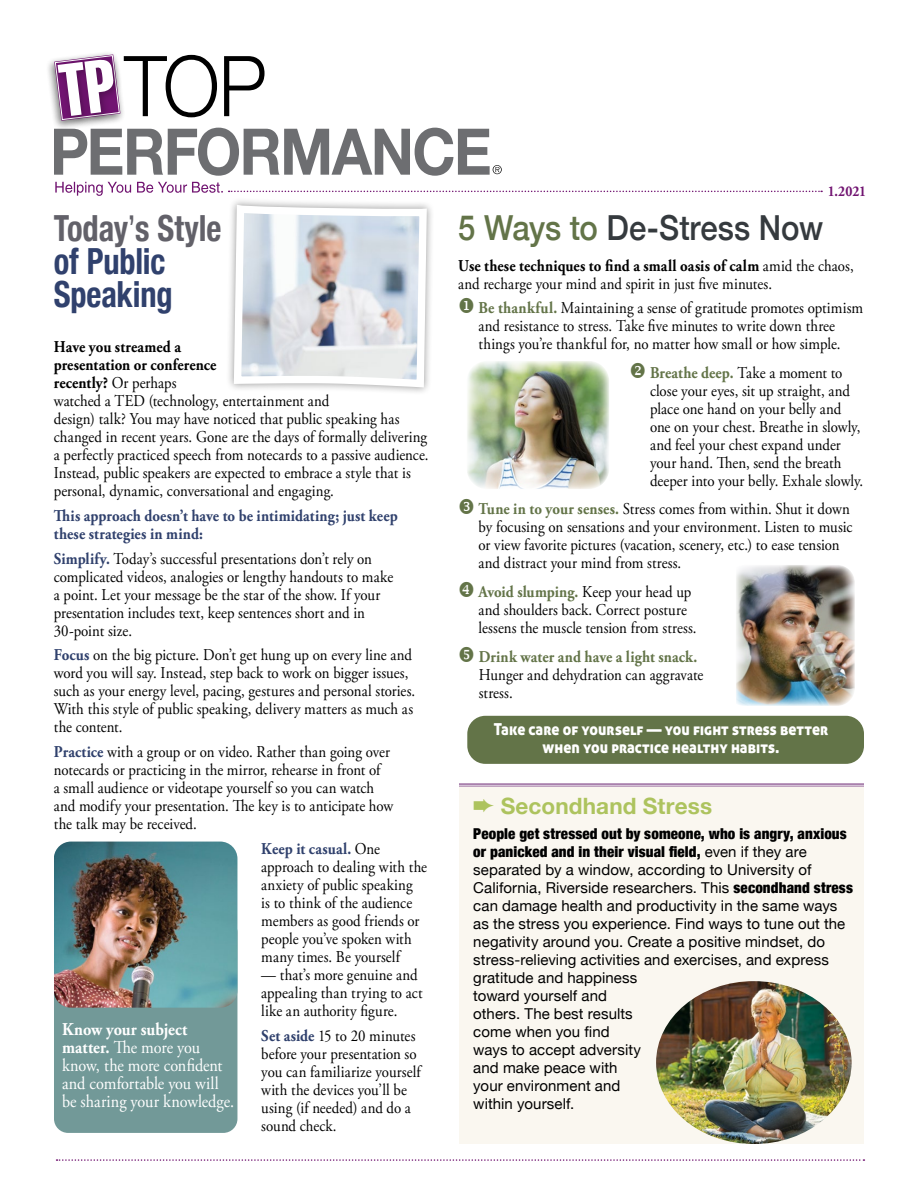
<style>
.page{position:relative;width:918px;height:1188px;background:#fff}
.page>*{position:absolute;margin:0;border:0;box-sizing:border-box;transform-origin:0 0}
.Adobe_Garamond_body{font:700 condensed 36px/33px "Helvetica Neue";letter-spacing:-.005em;color:#30416d;scale:.9 1}
.Adobe_Garamond_body-2{font:500 34.5px "Helvetica Neue";letter-spacing:-.005em;color:#353a3e;scale:.9 1}
.Helvetica_body_text{font:700 22.5px "Helvetica Neue";letter-spacing:.005em;color:#adc35e}
.Adobe_Garamond_body-3{font:18px/18px "Adobe Garamond Pro";letter-spacing:-.005em;color:#fff;scale:.9 1}
.Adobe_Garamond_body-4{font:16.5px/18px "Adobe Garamond Pro";letter-spacing:.005em;color:#000;scale:.9 1}
.Adobe_Garamond_body-5{font:700 16.5px/18px "Adobe Garamond Pro";letter-spacing:.005em;color:#30416d;scale:.9 1}
.Adobe_Garamond_body-6{font:16.5px/18px "Aller Display";letter-spacing:.005em;color:#fff;text-align:center;scale:.9 1}
.Helvetica_body_text-2{font:15px/18px "Helvetica Neue";letter-spacing:.005em;color:#000}
.Adobe_Garamond_body-7{font:700 15px "Adobe Garamond Pro";color:#711471;scale:.9 1}
.s1{color:#626169}
.s2{font-family:"Akzidenz Grotesk";font-weight:400;font-stretch:normal;color:#626169}
.s3{font-weight:700}
.s4{font-weight:700;color:#30416d}
.s5{color:#637448}
.s6{font-weight:700;color:#637448}
.s7{font-weight:900;font-stretch:condensed}
</style>
<div class="page">
<div style="left:459px;top:786px;width:405px;height:358px;background:#faf7f0"></div>
<div style="left:467px;top:716px;width:397px;height:48px;background:#637448;border-radius:18px"></div>
<img style="left:467px;top:361px;width:142px;height:128px">
<hr style="left:459px;top:783px;width:405px;height:2px;background:#996a9e">
<hr style="left:459px;top:786px;width:405px;height:1px;background:#996a9e">
<svg style="left:230px;top:202px;width:200px;height:929px"></svg>
<div style="left:54px;top:918px;width:183px;height:215px;background:#729998;border-radius:14px"></div>
<img style="left:54px;top:842px;width:183px;height:166px">
<img style="left:736px;top:565px;width:119px;height:141px">
<img style="left:656px;top:981px;width:196px;height:163px">
<div style="left:45px;top:50px;width:81px;height:81px;background:#000;opacity:.3"></div>
<svg style="left:229px;top:191px;width:593px;height:1px"></svg>
<svg style="left:55px;top:182px;width:168px;height:14px"></svg>
<svg style="left:54px;top:128px;width:448px;height:48px"></svg>
<div style="left:52px;top:55px;width:71px;height:70px;background:#000;opacity:.3"></div>
<svg style="left:54px;top:54px;width:211px;height:67px"></svg>
<svg style="left:57px;top:1159px;width:807px;height:2px"></svg>
<p class="Adobe_Garamond_body" style="left:54px;top:209px;width:188px"><span class="s1">Today</span><span class="s2">’</span><span class="s1">s Style </span>of Public<br>Speaking</p>
<p class="Adobe_Garamond_body-4" style="left:54px;top:339px;width:418px"><span class="s3">Have you streamed a<br>presentation or conference<br>recently?</span> Or perhaps<br>watched a TED (technology, entertainment and<br>design) talk? You may have noticed that public speaking has changed in recent years. Gone are the days of formally delivering a perfectly practiced speech from notecards to a passive audience.<br>Instead, public speakers are expected to embrace a style that is personal, dynamic, conversational and engaging.</p>
<p class="Adobe_Garamond_body-5" style="left:54px;top:507px;width:384px">This approach doesn’t have to be intimidating; just keep these strategies in mind:</p>
<p class="Adobe_Garamond_body-4" style="left:54px;top:550px;width:379px"><span class="s4">Simplify.</span> Today’s successful presentations don’t rely on complicated videos, analogies or lengthy handouts to make a point. Let your message be the star of the show. If your presentation includes text, keep sentences short and in 30-point size.</p>
<p class="Adobe_Garamond_body-4" style="left:54px;top:647px;width:403px"><span class="s4">Focus</span> on the big picture. Don’t get hung up on every line and word you will say. Instead, step back to work on bigger issues, such as your energy level, pacing, gestures and personal stories.<br>With this style of public speaking, delivery matters as much as the content.</p>
<p class="Adobe_Garamond_body-4" style="left:54px;top:744px;width:379px"><span class="s4">Practice</span> with a group or on video. Rather than going over notecards or practicing in the mirror, rehearse in front of<br>a small audience or videotape yourself so you can watch and modify your presentation. The key is to anticipate how the talk may be received.</p>
<p class="Adobe_Garamond_body-4" style="left:261px;top:840px;width:186px"><span class="s4">Keep it casual.</span> One approach to dealing with the anxiety of public speaking<br>is to think of the audience members as good friends or people you’ve spoken with many times. Be yourself</p>
<p class="Adobe_Garamond_body-4" style="left:261px;top:966px;width:181px">— that’s more genuine and appealing than trying to act like an authority figure.</p>
<p class="Adobe_Garamond_body-4" style="left:261px;top:1027px;width:179px"><span class="s4">Set aside</span> 15 to 20 minutes before your presentation so you can familiarize yourself with the devices you’ll be using (if needed) and do a sound check.</p>
<p class="Adobe_Garamond_body-3" style="left:62px;top:1021px;width:193px"><span class="s3">Know your subject matter.</span> The more you know, the more confident and comfortable you will be sharing your knowledge.</p>
<p class="Adobe_Garamond_body-7" style="left:828px;top:182px;width:44px">1.2021</p>
<p class="Adobe_Garamond_body-2" style="left:458px;top:200px;width:407px"><span class="s5">5 Ways to</span> De-Stress Now</p>
<p class="Adobe_Garamond_body-4" style="left:458px;top:258px;width:441px"><span class="s3">Use these techniques to find a small oasis of calm</span> amid the chaos, and recharge your mind and spirit in just five minutes.</p>
<p class="Adobe_Garamond_body-4" style="left:458px;top:299px;width:452px;text-align:center"><span class="s5">◆</span> <span class="s6">Be thankful.</span> Maintaining a sense of gratitude promotes optimism and resistance to stress. Take five minutes to write down three<br>things you’re thankful for, no matter how small or how simple.</p>
<p class="Adobe_Garamond_body-4" style="left:650px;top:364px;width:239px;text-indent:-20px"><span class="s5">❖</span> <span class="s6">Breathe deep.</span> Take a moment to close your eyes, sit up straight, and place one hand on your belly and one on your chest. Breathe in slowly, and feel your chest expand under your hand. Then, send the breath deeper into your belly. Exhale slowly.</p>
<p class="Adobe_Garamond_body-4" style="left:479px;top:501px;width:417px"><span class="s6">Tune in to your senses.</span> Stress comes from within. Shut it down by focusing on sensations and your environment. Listen to music or view favorite pictures (vacation, scenery, etc.) to ease tension and distract your mind from stress.</p>
<p class="Adobe_Garamond_body-4" style="left:479px;top:584px;width:244px"><span class="s6">Avoid slumping.</span> Keep your head up and shoulders back. Correct posture lessens the muscle tension from stress.</p>
<p class="Adobe_Garamond_body-4" style="left:479px;top:648px;width:251px"><span class="s6">Drink water and have a light snack.<br></span>Hunger and dehydration can aggravate stress.</p>
<p class="Adobe_Garamond_body-6" style="left:494px;top:720px;width:373px">Take care of yourself — you fight stress better when you practice healthy habits.</p>
<p class="Helvetica_body_text" style="left:473px;top:788px;width:240px">➨ Secondhand Stress</p>
<p class="Helvetica_body_text-2" style="left:473px;top:826px;width:381px"><span class="s7">People get stressed out by someone, who is angry, anxious or panicked and in their visual field,</span> even if they are separated by a window, according to University of California, Riverside researchers. This <span class="s7">secondhand stress </span>can damage health and productivity in the same ways as the stress you experience. Find ways to tune out the negativity around you. Create a positive mindset, do stress-relieving activities and exercises, and express gratitude and happiness<br>toward yourself and<br>others. The best results<br>come when you find<br>ways to accept adversity<br>and make peace with<br>your environment and<br>within yourself.</p>
</div>
